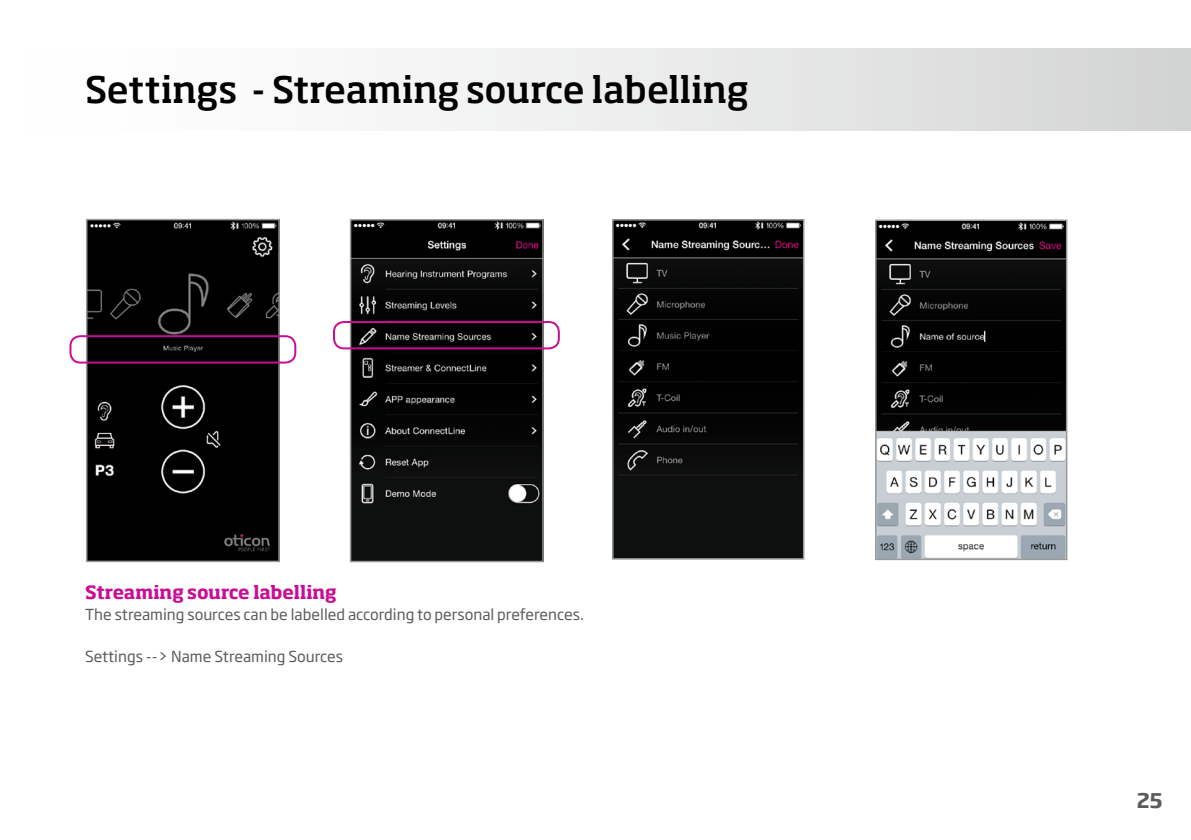
<style>
.page{position:relative;width:1191px;height:840px;background:#fff}
.page>*{position:absolute;margin:0;border:0;box-sizing:border-box;transform-origin:0 0}
.t1{font:500 36px "Soho Pro";letter-spacing:-.01em;color:#000}
.t2{font:700 20px "Soho Gothic Pro";color:#5b5b5a}
.t3{font:700 18px "Soho Pro";letter-spacing:-.005em;color:#c90e96}
.t4{font:15px "Soho Gothic Pro";color:#5b5b5a}
</style>
<div class="page">
<div style="left:0;top:48px;width:1191px;height:82px;background:linear-gradient(to right,#fff,#d5d6d6)"></div>
<svg style="left:612px;top:219px;width:192px;height:340px;background:#1a1a1a"></svg>
<svg style="left:875px;top:219px;width:192px;height:341px;background:#5e5f60"></svg>
<svg style="left:86px;top:219px;width:194px;height:343px;background:#0c0b0c"></svg>
<svg style="left:350px;top:219px;width:194px;height:343px;background:#141414"></svg>
<svg style="left:333px;top:321px;width:227px;height:28px;background:#472c40"></svg>
<svg style="left:69px;top:335px;width:227px;height:28px;background:#3c2235"></svg>
<h1 class="t1" style="left:85px;top:64px;width:665px">Settings - Streaming source labelling</h1>
<p class="t3" style="left:85px;top:578px;width:253px">Streaming source labelling</p>
<p class="t4" style="left:85px;top:602px;width:500px">The streaming sources can be labelled according to personal preferences.</p>
<p class="t4" style="left:85px;top:644px;width:259px">Settings --&gt; Name Streaming Sources</p>
<h2 class="t2" style="left:1136px;top:783px;width:27px">25</h2>
</div>
